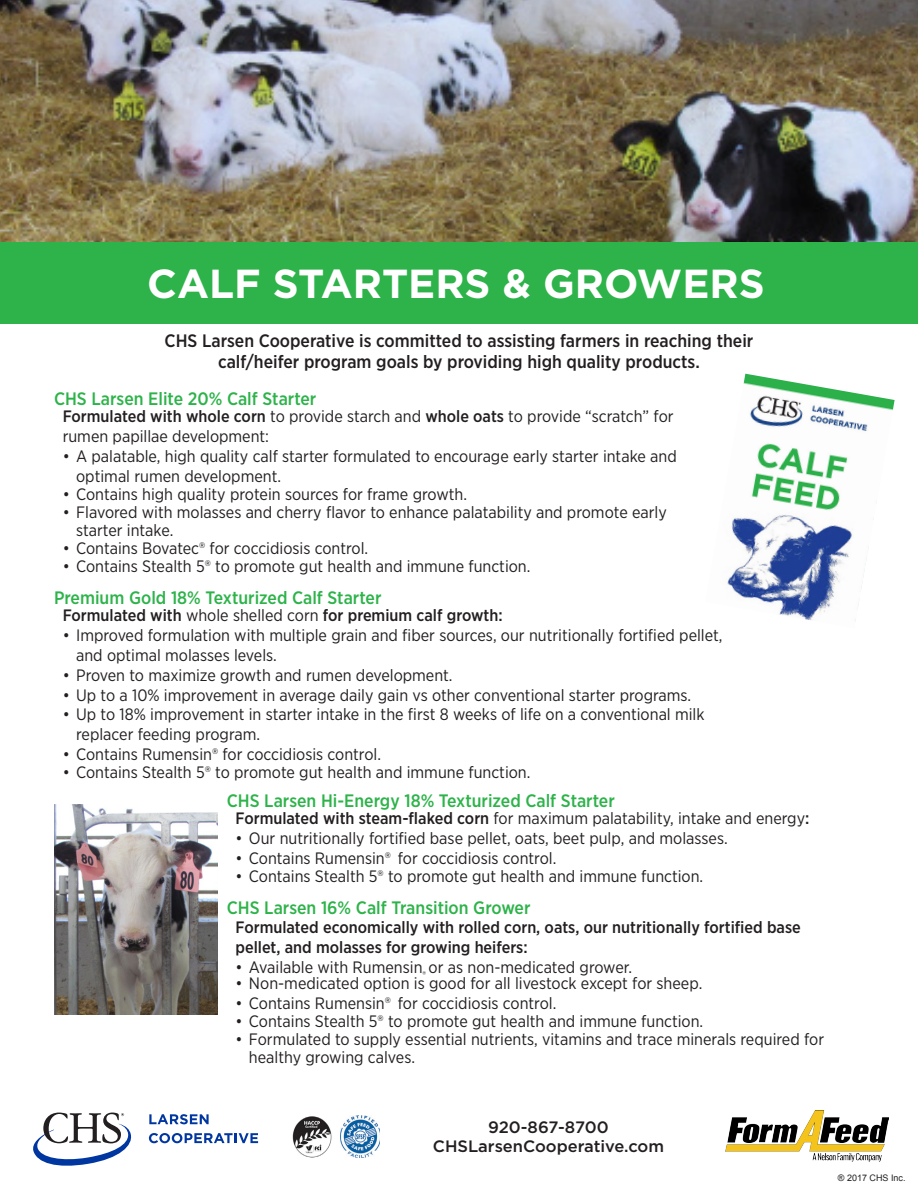
<style>
.page{position:relative;width:918px;height:1188px;background:#fff}
.page>*{position:absolute;margin:0;border:0;box-sizing:border-box;transform-origin:0 0}
.t1{font:700 40.5px "Gotham";color:#fff}
.t2{font:500 18px "Gotham Narrow";color:#2db34a}
.t3{font:500 18px "Gotham Narrow";color:#231f20}
.t4{font:16.5px/19.8px "Gotham Narrow";color:#231f20}
.t5{font:500 16.5px/19.8px "Gotham Narrow";color:#231f20}
.t6{font:500 16.5px "Gotham";color:#231f20}
.t7{font:9px "Arial";color:#231f20}
.s1{font-weight:500}
.s2{font-weight:400}
</style>
<div class="page">
<div style="left:0;top:242px;width:918px;height:82px;background:#2db34a"></div>
<img style="left:0;top:0;width:918px;height:242px">
<img style="left:727px;top:374px;width:168px;height:247px">
<svg style="left:33px;top:1113px;width:99px;height:53px"></svg>
<svg style="left:149px;top:1114px;width:60px;height:10px"></svg>
<svg style="left:149px;top:1133px;width:109px;height:10px"></svg>
<img style="left:725px;top:1110px;width:164px;height:52px">
<img style="left:292px;top:1116px;width:40px;height:41px">
<img style="left:340px;top:1116px;width:40px;height:41px">
<img style="left:54px;top:805px;width:163px;height:209px">
<p class="t1" style="left:147px;top:257px;width:619px">CALF STARTERS &amp; GROWERS</p>
<p class="t3" style="left:165px;top:329px;width:590px">CHS Larsen Cooperative is committed to assisting farmers in reaching their</p>
<p class="t3" style="left:218px;top:351px;width:483px">calf/heifer program goals by providing high quality products.</p>
<p class="t2" style="left:54px;top:387px;width:264px">CHS Larsen Elite 20% Calf Starter</p>
<p class="t4" style="left:63px;top:406px;width:612px"><span class="s1">Formulated with whole corn</span> to provide starch and <span class="s1">whole oats</span> to provide “scratch” for rumen papillae development:</p>
<p class="t4" style="left:76px;top:446px;width:602px;text-indent:-13px">• A palatable, high quality calf starter formulated to encourage early starter intake and optimal rumen development.</p>
<p class="t4" style="left:63px;top:484px;width:406px">• Contains high quality protein sources for frame growth.</p>
<p class="t4" style="left:76px;top:503px;width:592px;line-height:18px;text-indent:-13px">• Flavored with molasses and cherry flavor to enhance palatability and promote early starter intake.</p>
<p class="t4" style="left:63px;top:538px;width:307px">• Contains Bovatec® for coccidiosis control.</p>
<p class="t4" style="left:63px;top:556px;width:469px">• Contains Stealth 5® to promote gut health and immune function.</p>
<p class="t2" style="left:54px;top:586px;width:329px">Premium Gold 18% Texturized Calf Starter</p>
<p class="t5" style="left:63px;top:605px;width:441px">Formulated with <span class="s2">whole shelled corn</span> for premium calf growth:</p>
<p class="t4" style="left:76px;top:625px;width:648px;text-indent:-13px">• Improved formulation with multiple grain and fiber sources, our nutritionally fortified pellet, and optimal molasses levels.</p>
<p class="t4" style="left:63px;top:665px;width:391px">• Proven to maximize growth and rumen development.</p>
<p class="t4" style="left:63px;top:684px;width:630px">• Up to a 10% improvement in average daily gain vs other conventional starter programs.</p>
<p class="t4" style="left:76px;top:704px;width:630px;text-indent:-13px">• Up to 18% improvement in starter intake in the first 8 weeks of life on a conventional milk replacer feeding program.</p>
<p class="t4" style="left:63px;top:744px;width:320px">• Contains Rumensin® for coccidiosis control.</p>
<p class="t4" style="left:63px;top:762px;width:469px">• Contains Stealth 5® to promote gut health and immune function.</p>
<p class="t2" style="left:227px;top:789px;width:390px">CHS Larsen Hi-Energy 18% Texturized Calf Starter</p>
<p class="t4" style="left:235px;top:808px;width:575px"><span class="s1">Formulated with steam-flaked corn</span> for maximum palatability, intake and energy<span class="s1">:</span></p>
<p class="t4" style="left:235px;top:828px;width:494px">• Our nutritionally fortified base pellet, oats, beet pulp, and molasses.</p>
<p class="t4" style="left:235px;top:848px;width:322px">• Contains Rumensin® for coccidiosis control.</p>
<p class="t4" style="left:235px;top:866px;width:469px">• Contains Stealth 5® to promote gut health and immune function.</p>
<p class="t2" style="left:227px;top:896px;width:305px">CHS Larsen 16% Calf Transition Grower</p>
<p class="t5" style="left:235px;top:917px;width:567px">Formulated economically with rolled corn, oats, our nutritionally fortified base pellet, and molasses for growing heifers:</p>
<p class="t4" style="left:235px;top:957px;width:398px">• Available with Rumensin<sub>®</sub> or as non-medicated grower.</p>
<p class="t4" style="left:235px;top:973px;width:468px">• Non-medicated option is good for all livestock except for sheep.</p>
<p class="t4" style="left:235px;top:993px;width:322px">• Contains Rumensin® for coccidiosis control.</p>
<p class="t4" style="left:235px;top:1011px;width:469px">• Contains Stealth 5® to promote gut health and immune function.</p>
<p class="t4" style="left:249px;top:1030px;width:577px;line-height:18px;text-indent:-13px">• Formulated to supply essential nutrients, vitamins and trace minerals required for healthy growing calves.</p>
<p class="t6" style="left:488px;top:1116px;width:122px">920-867-8700</p>
<p class="t6" style="left:433px;top:1136px;width:233px">CHSLarsenCooperative.com</p>
<p class="t7" style="left:838px;top:1171px;width:69px">® 2017 CHS Inc.</p>
</div>
